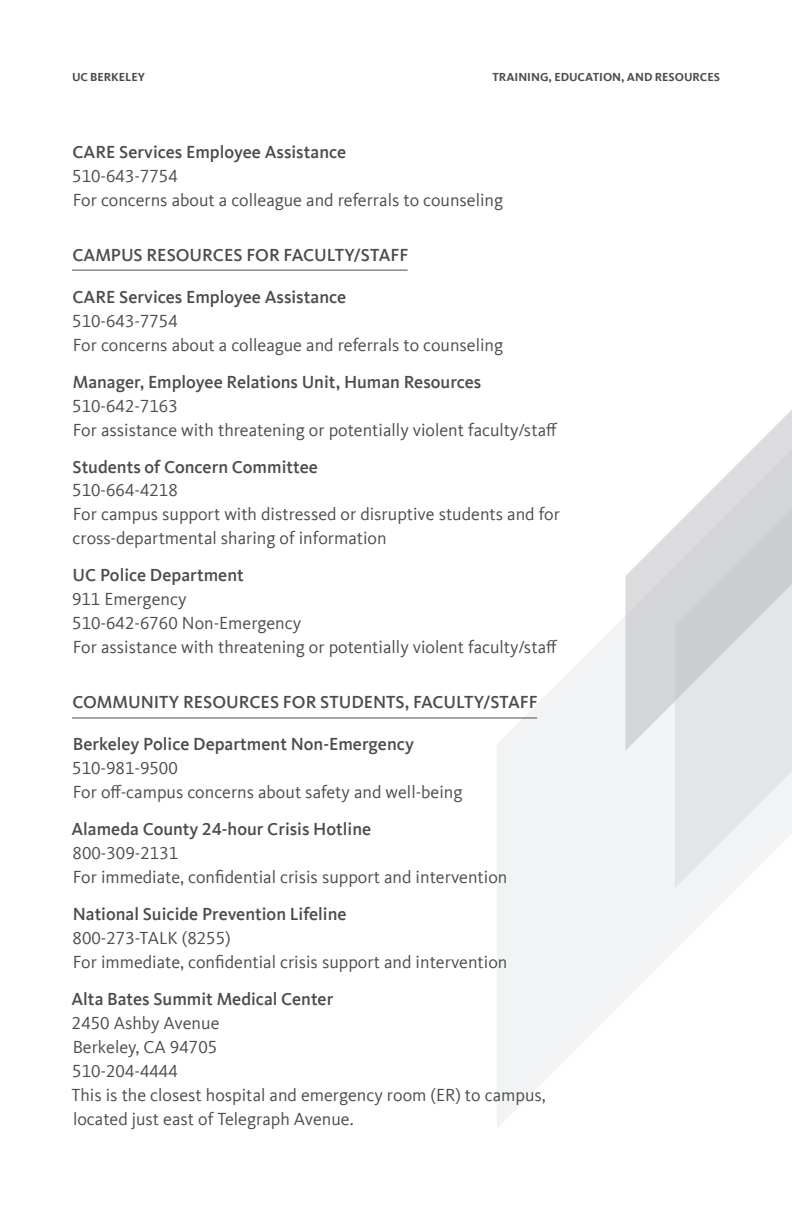
<style>
.page{position:relative;width:792px;height:1224px;background:#fff}
.page>*{position:absolute;margin:0;border:0;box-sizing:border-box;transform-origin:0 0}
.t1{font:18px/24px "Kievit Offc Pro";color:#4b4c4d}
.t2{font:500 18px "Kievit Offc Pro";color:#4b4c4d}
.t3{font:700 12px "Kievit Offc Pro";color:#4b4c4d}
</style>
<div class="page">
<svg style="left:497px;top:617px;width:240px;height:511px;fill:#f2f3f4"></svg>
<svg style="left:675px;top:751px;width:117px;height:137px;fill:#e4e5e7"></svg>
<svg style="left:625px;top:410px;width:167px;height:341px"></svg>
<hr style="left:72px;top:270px;width:336px;height:1px;background:#4b4c4d">
<hr style="left:72px;top:717px;width:465px;height:1px;background:#4b4c4d">
<p class="t3" style="left:72px;top:70px;width:74px">UC BERKELEY</p>
<p class="t3" style="left:492px;top:70px;width:229px">TRAINING, EDUCATION, AND RESOURCES</p>
<p class="t2" style="left:72px;top:141px;width:275px">CARE Services Employee Assistance</p>
<p class="t1" style="left:72px;top:164px;width:433px">510-643-7754<br>For concerns about a colleague and referrals to counseling</p>
<p class="t2" style="left:72px;top:244px;width:338px">CAMPUS RESOURCES FOR FACULTY/STAFF</p>
<p class="t2" style="left:72px;top:286px;width:275px">CARE Services Employee Assistance</p>
<p class="t1" style="left:72px;top:308px;width:433px">510-643-7754<br>For concerns about a colleague and referrals to counseling</p>
<p class="t2" style="left:73px;top:371px;width:410px">Manager, Employee Relations Unit, Human Resources</p>
<p class="t1" style="left:72px;top:393px;width:487px">510-642-7163<br>For assistance with threatening or potentially violent faculty/staff</p>
<p class="t2" style="left:73px;top:456px;width:247px">Students of Concern Committee</p>
<p class="t1" style="left:72px;top:478px;width:489px">510-664-4218<br>For campus support with distressed or disruptive students and for cross-departmental sharing of information</p>
<p class="t2" style="left:73px;top:565px;width:173px">UC Police Department</p>
<p class="t1" style="left:72px;top:587px;width:487px">911 Emergency<br>510-642-6760 Non-Emergency<br>For assistance with threatening or potentially violent faculty/staff</p>
<p class="t2" style="left:72px;top:692px;width:467px">COMMUNITY RESOURCES FOR STUDENTS, FACULTY/STAFF</p>
<p class="t2" style="left:73px;top:734px;width:343px">Berkeley Police Department Non-Emergency</p>
<p class="t1" style="left:72px;top:756px;width:392px">510-981-9500<br>For off-campus concerns about safety and well-being</p>
<p class="t2" style="left:72px;top:819px;width:301px">Alameda County 24-hour Crisis Hotline</p>
<p class="t1" style="left:73px;top:841px;width:436px">800-309-2131<br>For immediate, confidential crisis support and intervention</p>
<p class="t2" style="left:73px;top:903px;width:275px">National Suicide Prevention Lifeline</p>
<p class="t1" style="left:73px;top:926px;width:436px">800-273-TALK (8255)<br>For immediate, confidential crisis support and intervention</p>
<p class="t2" style="left:72px;top:988px;width:263px">Alta Bates Summit Medical Center</p>
<p class="t1" style="left:71px;top:1011px;width:476px">2450 Ashby Avenue<br>Berkeley, CA 94705<br>510-204-4444<br>This is the closest hospital and emergency room (ER) to campus, located just east of Telegraph Avenue.</p>
</div>
